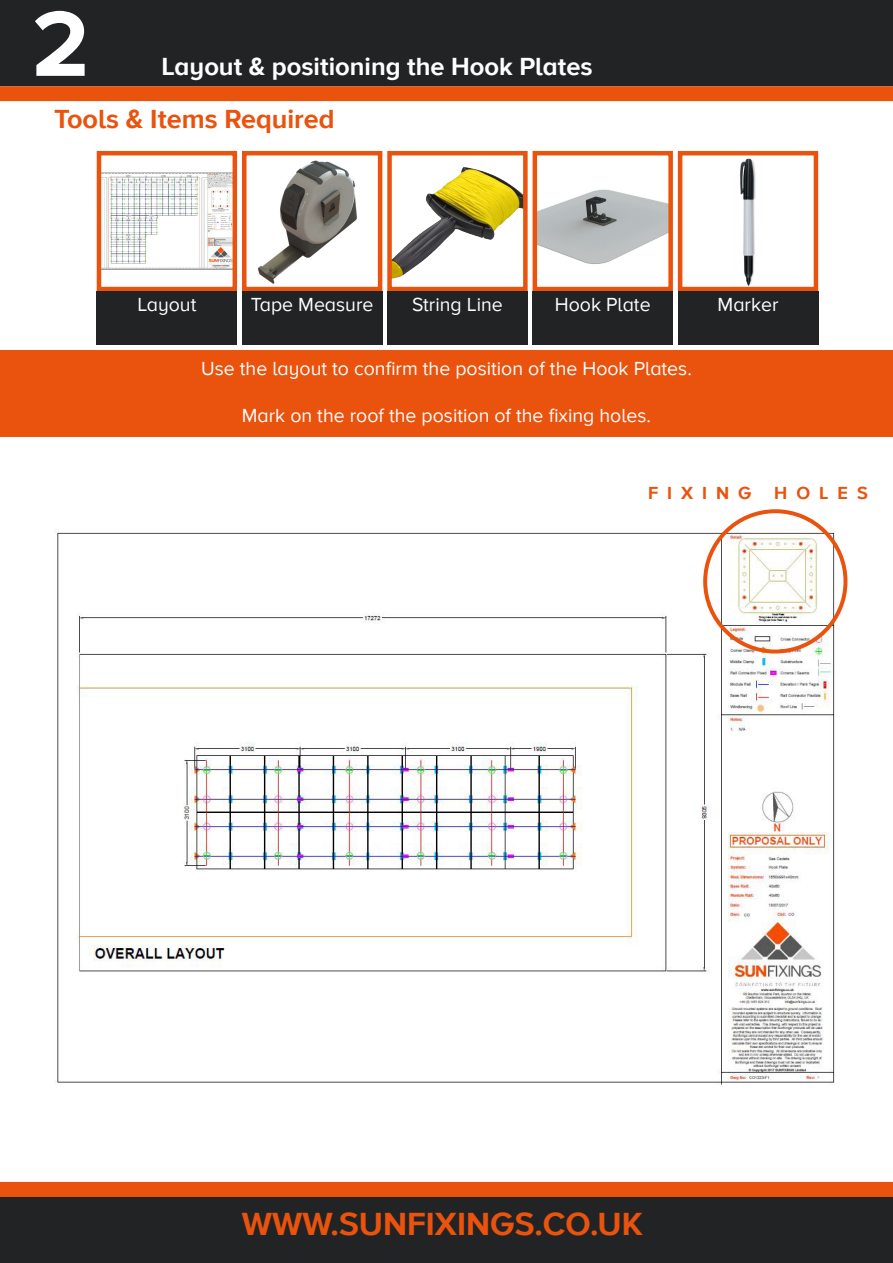
<style>
.page{position:relative;width:893px;height:1263px;background:#fff}
.page>*{position:absolute;margin:0;border:0;box-sizing:border-box;transform-origin:0 0}
.t1{font:700 96px "Proxima Nova A";color:#fff}
.t2{font:700 33px "Proxima Nova A";color:#e9530e}
.t3{font:700 27px "Proxima Nova A";color:#e9530e}
.t4{font:700 25.5px "Proxima Nova A";color:#fff}
.t5{font:19.5px "Proxima Nova A";color:#fff}
.t6{font:700 18px "Proxima Nova A";letter-spacing:.5em;color:#e9530e}
</style>
<div class="page">
<div style="left:0;top:0;width:893px;height:86px;background:#222324"></div>
<div style="left:0;top:1195px;width:893px;height:68px;background:#222324"></div>
<div style="left:0;top:1182px;width:893px;height:15px;background:#e9530e"></div>
<div style="left:0;top:86px;width:893px;height:15px;background:#e9530e"></div>
<img style="left:102px;top:173px;width:130px;height:96px">
<div style="left:97px;top:151px;width:140px;height:140px;border:4px solid #e9530e"></div>
<img style="left:258px;top:160px;width:99px;height:124px">
<div style="left:242px;top:151px;width:140px;height:140px;border:4px solid #e9530e"></div>
<img style="left:392px;top:167px;width:131px;height:112px">
<div style="left:387px;top:151px;width:141px;height:140px;border:4px solid #e9530e"></div>
<img style="left:538px;top:189px;width:130px;height:75px">
<div style="left:533px;top:151px;width:140px;height:140px;border:4px solid #e9530e"></div>
<img style="left:740px;top:158px;width:16px;height:128px">
<div style="left:678px;top:151px;width:140px;height:140px;border:4px solid #e9530e"></div>
<div style="left:97px;top:291px;width:140px;height:53px;background:#222324"></div>
<div style="left:242px;top:291px;width:140px;height:53px;background:#222324"></div>
<div style="left:387px;top:291px;width:141px;height:53px;background:#222324"></div>
<div style="left:533px;top:291px;width:140px;height:53px;background:#222324"></div>
<div style="left:678px;top:291px;width:140px;height:53px;background:#222324"></div>
<div style="left:0;top:351px;width:893px;height:86px;background:#e9530e"></div>
<img style="left:55px;top:528px;width:784px;height:557px">
<div style="left:703px;top:509px;width:144px;height:144px;border:4px solid #e9530e;border-radius:50%"></div>
<h1 class="t1" style="left:32px;top:-11px;width:59px">2</h1>
<h3 class="t3" style="left:54px;top:103px;width:282px">Tools &amp; Items Required</h3>
<h3 class="t4" style="left:162px;top:52px;width:433px">Layout &amp; positioning the Hook Plates</h3>
<p class="t5" style="left:137px;top:293px;width:61px">Layout</p>
<p class="t5" style="left:251px;top:293px;width:124px">Tape Measure</p>
<p class="t5" style="left:412px;top:293px;width:92px">String Line</p>
<p class="t5" style="left:555px;top:293px;width:97px">Hook Plate</p>
<p class="t5" style="left:718px;top:293px;width:62px">Marker</p>
<p class="t5" style="left:201px;top:357px;width:492px">Use the layout to confirm the position of the Hook Plates.</p>
<p class="t5" style="left:242px;top:404px;width:411px">Mark on the roof the position of the fixing holes.</p>
<p class="t6" style="left:648px;top:482px;width:105px">FIXING</p>
<p class="t6" style="left:774px;top:482px;width:95px">HOLES</p>
<h2 class="t2" style="left:242px;top:1205px;width:402px">WWW.SUNFIXINGS.CO.UK</h2>
</div>
